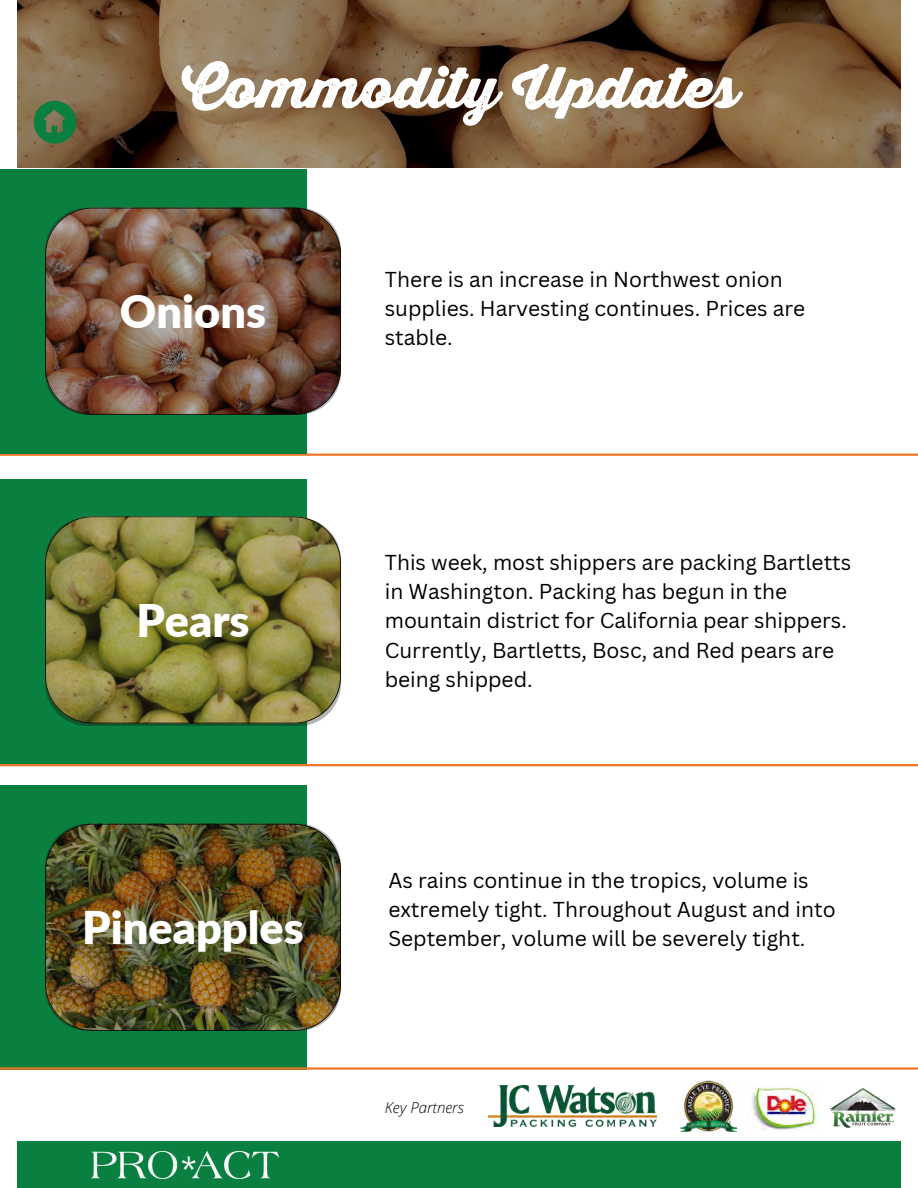
<style>
.page{position:relative;width:918px;height:1188px;background:#fff}
.page>*{position:absolute;margin:0;border:0;box-sizing:border-box;transform-origin:0 0}
.t1{font:55.65px "Thirsty Rough Blk";color:#fff}
.t2{font:900 45px "Lato";color:#fff}
.t3{font:21px/29.2px "Canva Sans";color:#000}
.t4{font:italic 300 15px "Open Sans";color:#000}
</style>
<div class="page">
<hr style="left:0;top:454px;width:918px;height:2px;background:#f17427">
<div style="left:0;top:479px;width:307px;height:285px;background:#097f40"></div>
<hr style="left:0;top:764px;width:918px;height:2px;background:#f17427">
<svg style="left:45px;top:517px;width:296px;height:209px;background:#83803f"></svg>
<div style="left:0;top:785px;width:307px;height:285px;background:#097f40"></div>
<img style="left:45px;top:824px;width:296px;height:207px">
<hr style="left:0;top:1067px;width:918px;height:3px;background:#f17427">
<div style="left:0;top:169px;width:307px;height:285px;background:#097f40"></div>
<img style="left:45px;top:208px;width:296px;height:207px">
<div style="left:17px;top:1141px;width:884px;height:47px;background:#097f40"></div>
<img style="left:92px;top:1151px;width:187px;height:27px">
<img style="left:489px;top:1086px;width:167px;height:40px">
<img style="left:681px;top:1080px;width:56px;height:51px">
<img style="left:751px;top:1086px;width:69px;height:45px">
<img style="left:830px;top:1088px;width:65px;height:39px">
<svg style="left:17px;top:0;width:884px;height:168px;background:#785b3d"></svg>
<svg style="left:34px;top:101px;width:42px;height:43px;background:#387947"></svg>
<p class="t1" style="left:181px;top:52px;width:558px">Commodity Updates</p>
<p class="t2" style="left:120px;top:284px;width:148px">Onions</p>
<p class="t3" style="left:385px;top:264px;width:422px">There is an increase in Northwest onion supplies. Harvesting continues. Prices are stable.</p>
<p class="t2" style="left:136px;top:592px;width:115px">Pears</p>
<p class="t2" style="left:82px;top:900px;width:223px">Pineapples</p>
<p class="t3" style="left:385px;top:547px;width:468px">This week, most shippers are packing Bartletts in Washington. Packing has begun in the mountain district for California pear shippers.<br>Currently, Bartletts, Bosc, and Red pears are being shipped.</p>
<p class="t3" style="left:388px;top:865px;width:449px">As rains continue in the tropics, volume is extremely tight. Throughout August and into<br>September, volume will be severely tight.</p>
<p class="t4" style="left:385px;top:1097px;width:81px">Key Partners</p>
</div>
